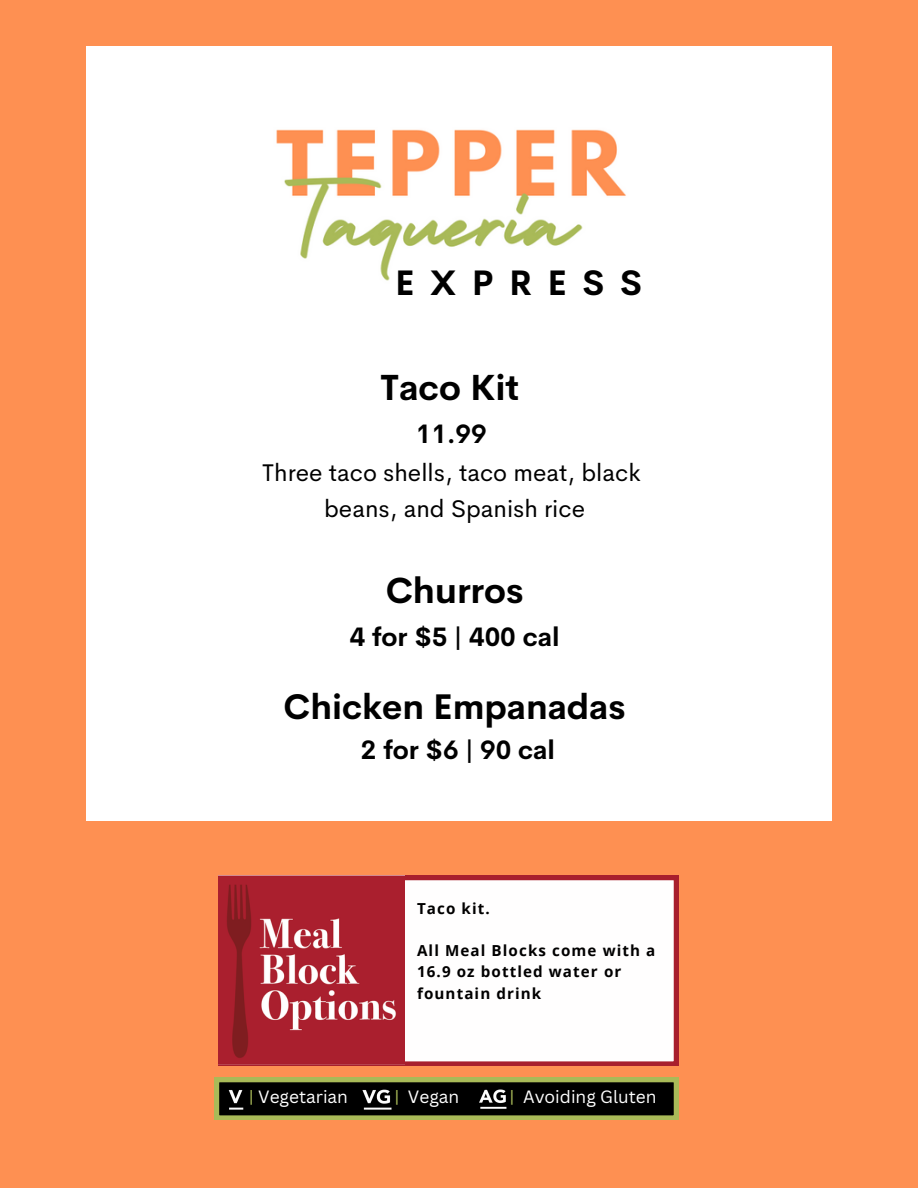
<style>
.page{position:relative;width:918px;height:1188px;background:#fe9052}
.page>*{position:absolute;margin:0;border:0;box-sizing:border-box;transform-origin:0 0}
.t1{font:700 35.55px "Cerebri Sans";color:#000}
.t2{font:700 34.95px "Cerebri Sans";color:#000}
.t3{font:700 34.8px "Cerebri Sans";letter-spacing:.445em;color:#000}
.t4{font:700 26.1px "Cerebri Sans";color:#000}
.t5{font:24.3px/36.5px "Cerebri Sans";color:#000;text-align:center}
.t6{font:17.25px "Canva Sans";color:#fff}
.t7{font:700 15.15px/21.1px "Open Sans";letter-spacing:.07em;color:#000}
.s1{color:#a9ba58}
</style>
<div class="page">
<svg style="left:218px;top:876px;width:460px;height:190px;background:#f8eeef"></svg>
<img style="left:218px;top:876px;width:186px;height:188px">
<svg style="left:215px;top:1078px;width:463px;height:42px;background:#2c3117"></svg>
<img style="left:219px;top:1086px;width:35px;height:28px">
<img style="left:476px;top:1086px;width:34px;height:26px">
<img style="left:360px;top:1086px;width:34px;height:28px">
<div style="left:86px;top:47px;width:746px;height:774px;background:#fff"></div>
<img style="left:276px;top:129px;width:350px;height:152px">
<p class="t3" style="left:395px;top:261px;width:248px">EXPRESS</p>
<h3 class="t1" style="left:381px;top:365px;width:140px">Taco Kit</h3>
<h3 class="t4" style="left:416px;top:417px;width:72px">11.99</h3>
<h3 class="t5" style="left:262px;top:454px;width:380px">Three taco shells, taco meat, black beans, and Spanish rice</h3>
<h2 class="t1" style="left:386px;top:567px;width:139px">Churros</h2>
<h2 class="t4" style="left:350px;top:620px;width:211px">4 for $5 | 400 cal</h2>
<p class="t2" style="left:284px;top:685px;width:343px">Chicken Empanadas</p>
<p class="t4" style="left:361px;top:733px;width:196px">2 for $6 | 90 cal</p>
<p class="t7" style="left:417px;top:897px;width:74px">Taco kit.</p>
<h1 class="t7" style="left:417px;top:940px;width:240px">All Meal Blocks come with a<br>16.9 oz bottled water or fountain drink</h1>
<p class="t6" style="left:249px;top:1085px;width:101px"><span class="s1">|</span> Vegetarian</p>
<p class="t6" style="left:394px;top:1085px;width:66px"><span class="s1">|</span> Vegan</p>
<p class="t6" style="left:510px;top:1085px;width:148px"><span class="s1">|</span> Avoiding Gluten</p>
</div>
